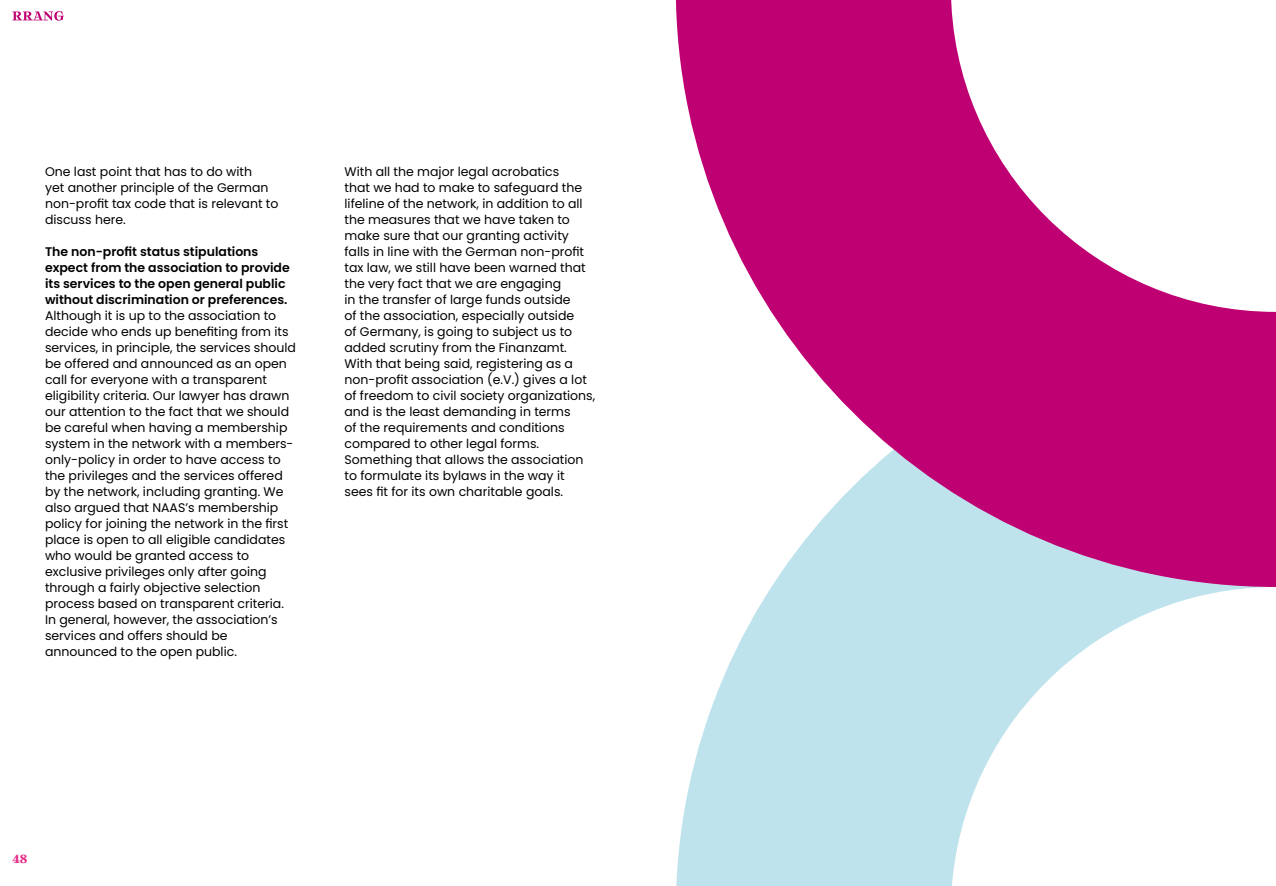
<style>
.page{position:relative;width:1276px;height:886px;background:#fff}
.page>*{position:absolute;margin:0;border:0;box-sizing:border-box;transform-origin:0 0}
.t1{font:12.5px/16px "Poppins";color:#000}
.t2{font:600 12.5px/16px "Poppins";color:#000}
.t3{font:11.25px "Grafier Variable";color:#e42e87}
</style>
<div class="page">
<svg style="left:676px;top:587px;width:590px;height:299px;fill:#bfe3ed"></svg>
<svg style="left:676px;top:0;width:600px;height:587px;fill:#bf0073"></svg>
<svg style="left:12px;top:11px;width:52px;height:10px"></svg>
<p class="t1" style="left:45px;top:164px;width:235px">One last point that has to do with<br>yet another principle of the German non-profit tax code that is relevant to discuss here.</p>
<p class="t2" style="left:45px;top:244px;width:246px">The non-profit status stipulations expect from the association to provide its services to the open general public without discrimination or preferences.</p>
<p class="t1" style="left:45px;top:308px;width:252px">Although it is up to the association to decide who ends up benefiting from its services, in principle, the services should be offered and announced as an open call for everyone with a transparent eligibility criteria. Our lawyer has drawn our attention to the fact that we should be careful when having a membership system in the network with a members&shy;only-policy in order to have access to the privileges and the services offered by the network, including granting. We also argued that NAAS’s membership policy for joining the network in the first place is open to all eligible candidates who would be granted access to exclusive privileges only after going through a fairly objective selection process based on transparent criteria.<br>In general, however, the association’s services and offers should be announced to the open public.</p>
<p class="t1" style="left:344px;top:164px;width:252px">With all the major legal acrobatics<br>that we had to make to safeguard the lifeline of the network, in addition to all the measures that we have taken to make sure that our granting activity falls in line with the German non-profit tax law, we still have been warned that the very fact that we are engaging<br>in the transfer of large funds outside<br>of the association, especially outside<br>of Germany, is going to subject us to added scrutiny from the Finanzamt.<br>With that being said, registering as a non-profit association (e.V.) gives a lot of freedom to civil society organizations, and is the least demanding in terms<br>of the requirements and conditions compared to other legal forms.<br>Something that allows the association to formulate its bylaws in the way it sees fit for its own charitable goals.</p>
<p class="t3" style="left:12px;top:851px;width:17px">48</p>
</div>
